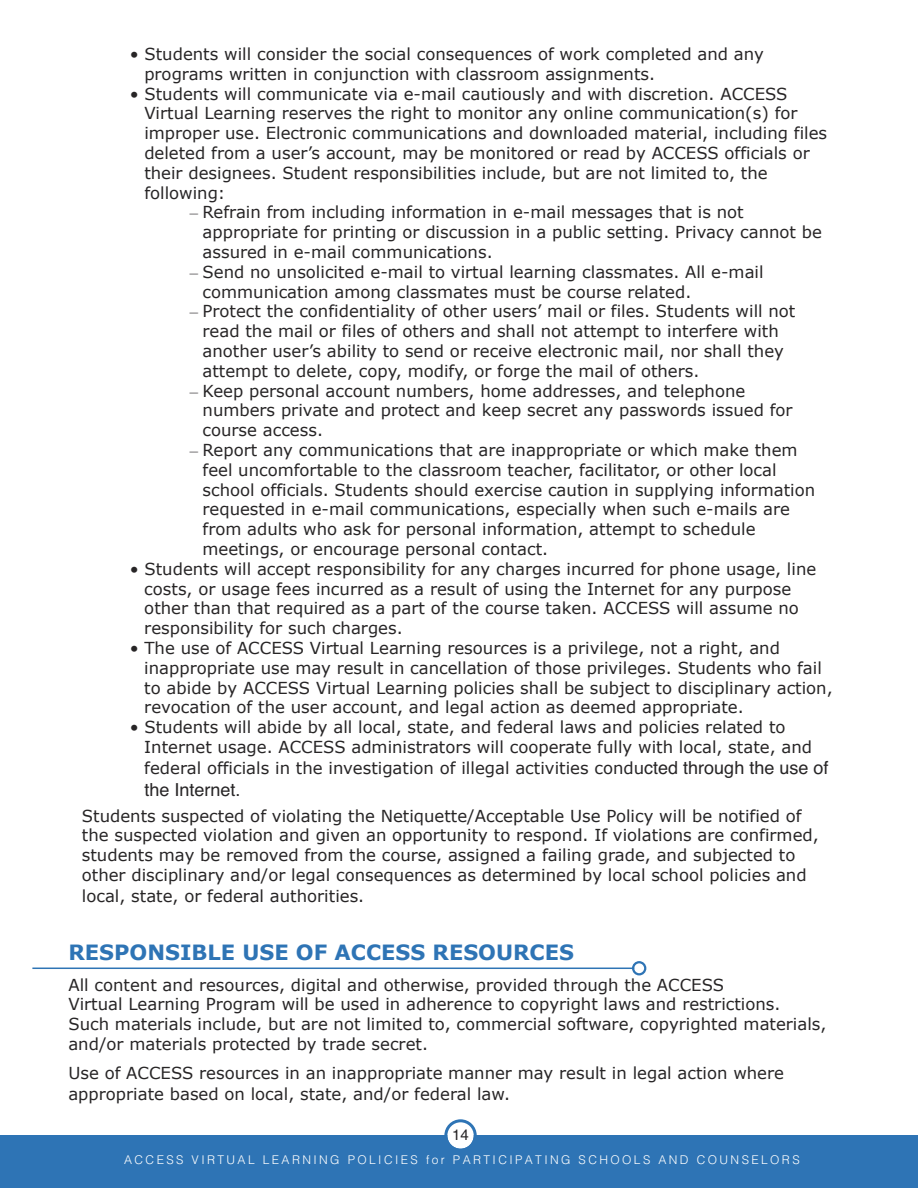
<style>
.page{position:relative;width:918px;height:1188px;background:#fff}
.page>*{position:absolute;margin:0;border:0;box-sizing:border-box;transform-origin:0 0}
.t1{font:700 21px "Verdana";color:#2e74b5}
.t2{font:18px "Helvetica";color:#272526}
.t3{font:16.5px/19.8px "Verdana";color:#272526}
.t4{font:15px "Helvetica";color:#272526}
.t5{font:300 12px "Helvetica";letter-spacing:.2em;color:#fff}
.s1{font-family:"Times New Roman"}
.s2{font-family:"Helvetica";font-size:18px}
</style>
<div class="page">
<div style="left:0;top:1135px;width:918px;height:53px;background:#2e74b5"></div>
<svg style="left:444px;top:1119px;width:33px;height:30px"></svg>
<hr style="left:32px;top:968px;width:606px;height:1px;background:#2e74b5">
<svg style="left:632px;top:961px;width:14px;height:14px"></svg>
<p class="t3" style="left:144px;top:44px;width:621px;text-indent:-15px">• Students will consider the social consequences of work completed and any programs written in conjunction with classroom assignments.</p>
<p class="t3" style="left:144px;top:83px;width:684px;text-indent:-15px">• Students will communicate via e-mail cautiously and with discretion. ACCESS Virtual Learning reserves the right to monitor any online communication(s) for improper use. Electronic communications and downloaded material, including files deleted from a user’s account, may be monitored or read by ACCESS officials or their designees. Student responsibilities include, but are not limited to, the following:</p>
<p class="t3" style="left:203px;top:202px;width:621px;text-indent:-13px"><span class="s1">–</span> Refrain from including information in e-mail messages that is not appropriate for printing or discussion in a public setting. Privacy cannot be assured in e-mail communications.</p>
<p class="t3" style="left:203px;top:261px;width:563px;text-indent:-13px"><span class="s1">–</span> Send no unsolicited e-mail to virtual learning classmates. All e-mail communication among classmates must be course related.</p>
<p class="t3" style="left:203px;top:301px;width:594px;text-indent:-13px"><span class="s1">–</span> Protect the confidentiality of other users’ mail or files. Students will not read the mail or files of others and shall not attempt to interfere with another user’s ability to send or receive electronic mail, nor shall they attempt to delete, copy, modify, or forge the mail of others.</p>
<p class="t3" style="left:203px;top:380px;width:592px;text-indent:-13px"><span class="s1">–</span> Keep personal account numbers, home addresses, and telephone numbers private and protect and keep secret any passwords issued for course access.</p>
<p class="t3" style="left:203px;top:440px;width:614px;text-indent:-13px"><span class="s1">–</span> Report any communications that are inappropriate or which make them feel uncomfortable to the classroom teacher, facilitator, or other local school officials. Students should exercise caution in supplying information requested in e-mail communications, especially when such e-mails are from adults who ask for personal information, attempt to schedule meetings, or encourage personal contact.</p>
<p class="t3" style="left:144px;top:558px;width:673px;text-indent:-15px">• Students will accept responsibility for any charges incurred for phone usage, line costs, or usage fees incurred as a result of using the Internet for any purpose other than that required as a part of the course taken. ACCESS will assume no responsibility for such charges.</p>
<p class="t3" style="left:144px;top:638px;width:690px;text-indent:-15px">• The use of ACCESS Virtual Learning resources is a privilege, not a right, and inappropriate use may result in cancellation of those privileges. Students who fail to abide by ACCESS Virtual Learning policies shall be subject to disciplinary action, revocation of the user account, and legal action as deemed appropriate.</p>
<p class="t3" style="left:144px;top:717px;width:686px;line-height:20.2px;text-indent:-15px">• Students will abide by all local, state, and federal laws and policies related to<br>Internet usage. ACCESS administrators will cooperate fully with local, state, and federal officials in the investigation of illegal activities condu<span class="s2">cted through the use of</span></p>
<p class="t2" style="left:144px;top:779px;width:98px">the Internet.</p>
<p class="t3" style="left:82px;top:805px;width:738px">Students suspected of violating the Netiquette/Acceptable Use Policy will be notified of the suspected violation and given an opportunity to respond. If violations are confirmed, students may be removed from the course, assigned a failing grade, and subjected to other disciplinary and/or legal consequences as determined by local school policies and local, state, or federal authorities.</p>
<p class="t1" style="left:68px;top:939px;width:507px">RESPONSIBLE USE OF ACCESS RESOURCES</p>
<p class="t3" style="left:68px;top:974px;width:760px">All content and resources, digital and otherwise, provided through the ACCESS<br>Virtual Learning Program will be used in adherence to copyright laws and restrictions.<br>Such materials include, but are not limited to, commercial software, copyrighted materials, and/or materials protected by trade secret.</p>
<p class="t3" style="left:68px;top:1062px;width:717px;line-height:21px">Use of ACCESS resources in an inappropriate manner may result in legal action where appropriate based on local, state, and/or federal law.</p>
<p class="t4" style="left:452px;top:1126px;width:18px">14</p>
<p class="t5" style="left:124px;top:1150px;width:677px">ACCESS VIRTUAL LEARNING POLICIES for PARTICIPATING SCHOOLS AND COUNSELORS</p>
</div>
